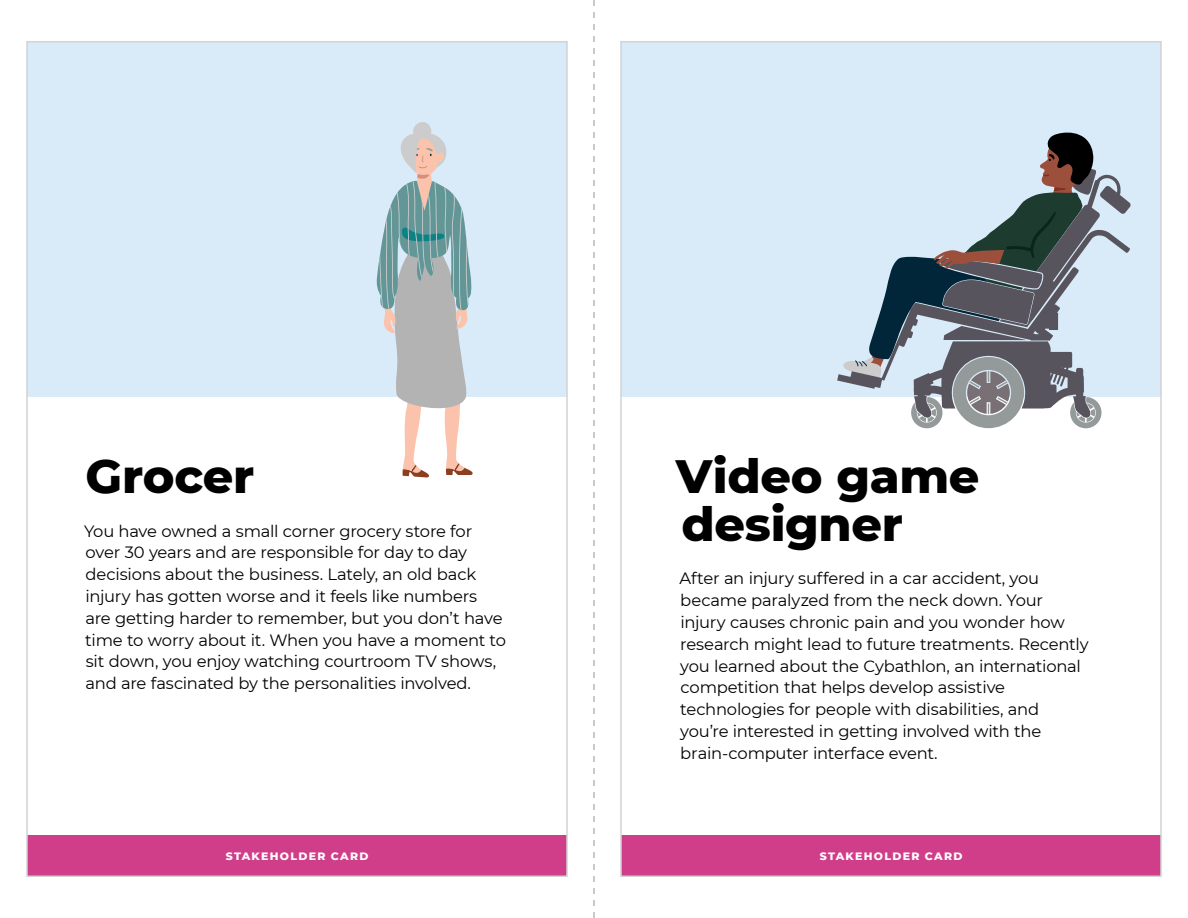
<style>
.page{position:relative;width:1188px;height:918px;background:#fff}
.page>*{position:absolute;margin:0;border:0;box-sizing:border-box;transform-origin:0 0}
.t1{font:800 47.7px/47.7px "Montserrat";letter-spacing:-.005em;color:#000}
.t2{font:16.35px/21.8px "Montserrat";letter-spacing:-.015em;color:#000}
.t3{font:800 10.95px "Montserrat";letter-spacing:.12em;color:#fff}
</style>
<div class="page">
<svg style="left:594px;top:0;width:1px;height:918px"></svg>
<div style="left:27px;top:835px;width:540px;height:41px;background:#d03e8a"></div>
<div style="left:27px;top:42px;width:540px;height:355px;background:#d9ebf9"></div>
<svg style="left:376px;top:122px;width:97px;height:356px"></svg>
<div style="left:621px;top:835px;width:540px;height:41px;background:#d03e8a"></div>
<div style="left:621px;top:42px;width:540px;height:355px;background:#d9ebf9"></div>
<svg style="left:837px;top:132px;width:294px;height:296px"></svg>
<h1 class="t1" style="left:86px;top:450px;width:170px">Grocer</h1>
<p class="t2" style="left:84px;top:519px;width:424px">You have owned a small corner grocery store for over 30 years and are responsible for day to day decisions about the business. Lately, an old back injury has gotten worse and it feels like numbers<br>are getting harder to remember, but you don’t have time to worry about it. When you have a moment to sit down, you enjoy watching courtroom TV shows, and are fascinated by the personalities involved.</p>
<p class="t3" style="left:226px;top:848px;width:144px">STAKEHOLDER CARD</p>
<h1 class="t1" style="left:676px;top:450px;width:305px">Video game designer</h1>
<p class="t2" style="left:680px;top:567px;width:411px">After an injury suffered in a car accident, you became paralyzed from the neck down. Your injury causes chronic pain and you wonder how research might lead to future treatments. Recently you learned about the Cybathlon, an international competition that helps develop assistive technologies for people with disabilities, and you’re interested in getting involved with the brain-computer interface event.</p>
<p class="t3" style="left:820px;top:848px;width:144px">STAKEHOLDER CARD</p>
</div>
